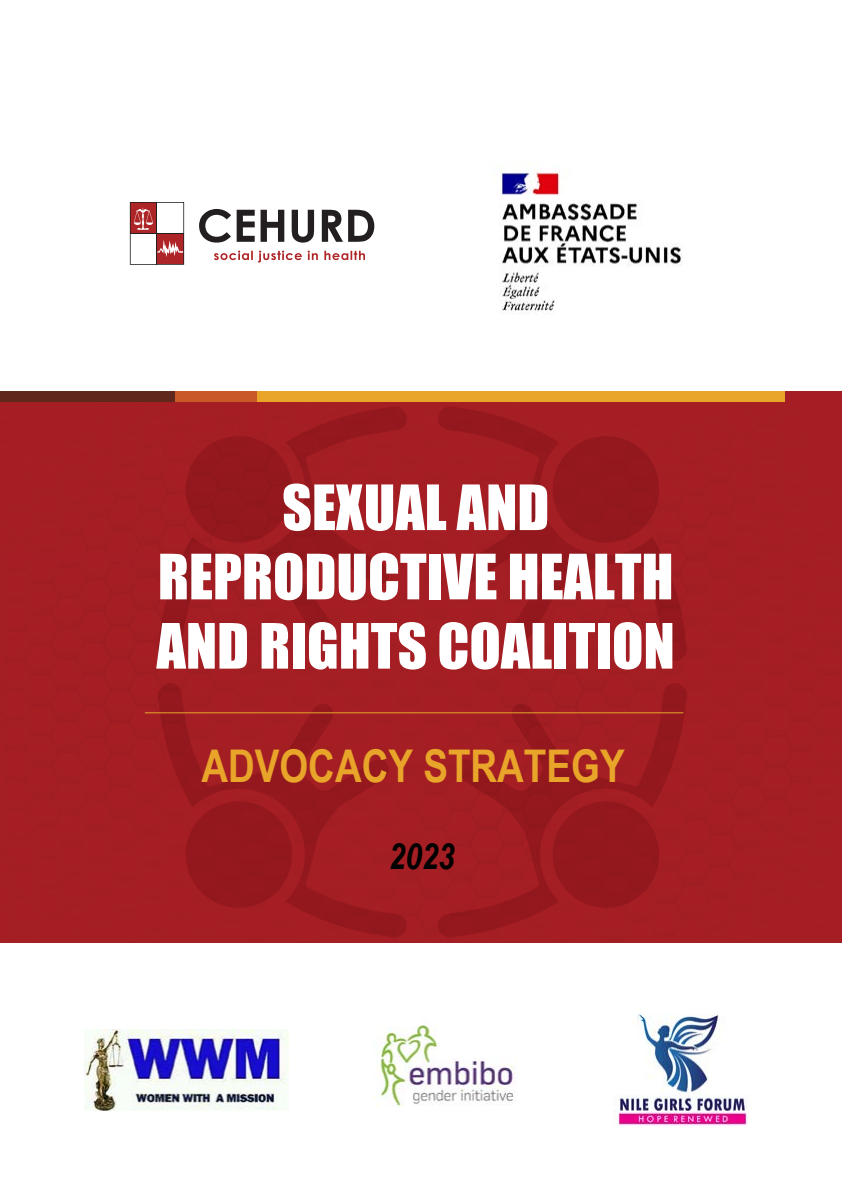
<style>
.page{position:relative;width:842px;height:1191px;background:#fff}
.page>*{position:absolute;margin:0;border:0;box-sizing:border-box;transform-origin:0 0}
.t1{font:57.8px/69.2px "Impact";color:#fff;text-align:center}
.t2{font:700 45px "Arial Narrow";color:#e8a52a}
.t3{font:italic 700 36px "Arial Narrow";color:#000}
</style>
<div class="page">
<div style="left:0;top:401px;width:842px;height:542px;background:#a41e23"></div>
<svg style="left:199px;top:209px;width:175px;height:34px"></svg>
<svg style="left:214px;top:251px;width:88px;height:11px"></svg>
<svg style="left:308px;top:251px;width:10px;height:9px"></svg>
<svg style="left:324px;top:251px;width:41px;height:9px"></svg>
<svg style="left:130px;top:202px;width:54px;height:63px"></svg>
<hr style="left:130px;top:233px;width:54px;height:1px;background:#231f20">
<hr style="left:156px;top:202px;width:1px;height:62px;background:#231f20">
<div style="left:0;top:554px;width:211px;height:8px;background:#a51e26"></div>
<div style="left:240px;top:391px;width:602px;height:10px;background:#e8a52a"></div>
<div style="left:174px;top:391px;width:83px;height:10px;background:#c95928"></div>
<div style="left:0;top:391px;width:175px;height:10px;background:#60281d"></div>
<div style="left:785px;top:391px;width:57px;height:10px;background:#a51e26"></div>
<img style="left:493px;top:162px;width:189px;height:153px">
<img style="left:85px;top:1029px;width:203px;height:81px">
<img style="left:374px;top:1025px;width:143px;height:82px">
<img style="left:613px;top:1014px;width:136px;height:111px">
<svg style="left:438px;top:406px;width:249px;height:255px;background:#a01c21"></svg>
<svg style="left:158px;top:683px;width:249px;height:254px;background:#a01c21"></svg>
<svg style="left:438px;top:683px;width:249px;height:254px;background:#9f1c21"></svg>
<svg style="left:158px;top:406px;width:249px;height:255px;background:#9f1c21"></svg>
<div style="left:553px;top:436px;width:106px;height:106px;background:#93181d;border-radius:50%"></div>
<div style="left:553px;top:801px;width:106px;height:106px;background:#93181d;border-radius:50%"></div>
<div style="left:186px;top:801px;width:106px;height:106px;background:#93181d;border-radius:50%"></div>
<div style="left:186px;top:436px;width:106px;height:106px;background:#93181d;border-radius:50%"></div>
<hr style="left:145px;top:712px;width:538px;height:1px;background:#e8a52a">
<p class="t1" style="left:157px;top:471px;width:520px">SEXUAL AND<br>REPRODUCTIVE HEALTH<br>AND RIGHTS COALITION</p>
<p class="t2" style="left:201px;top:732px;width:425px">ADVOCACY STRATEGY</p>
<p class="t3" style="left:389px;top:829px;width:67px">2023</p>
</div>
